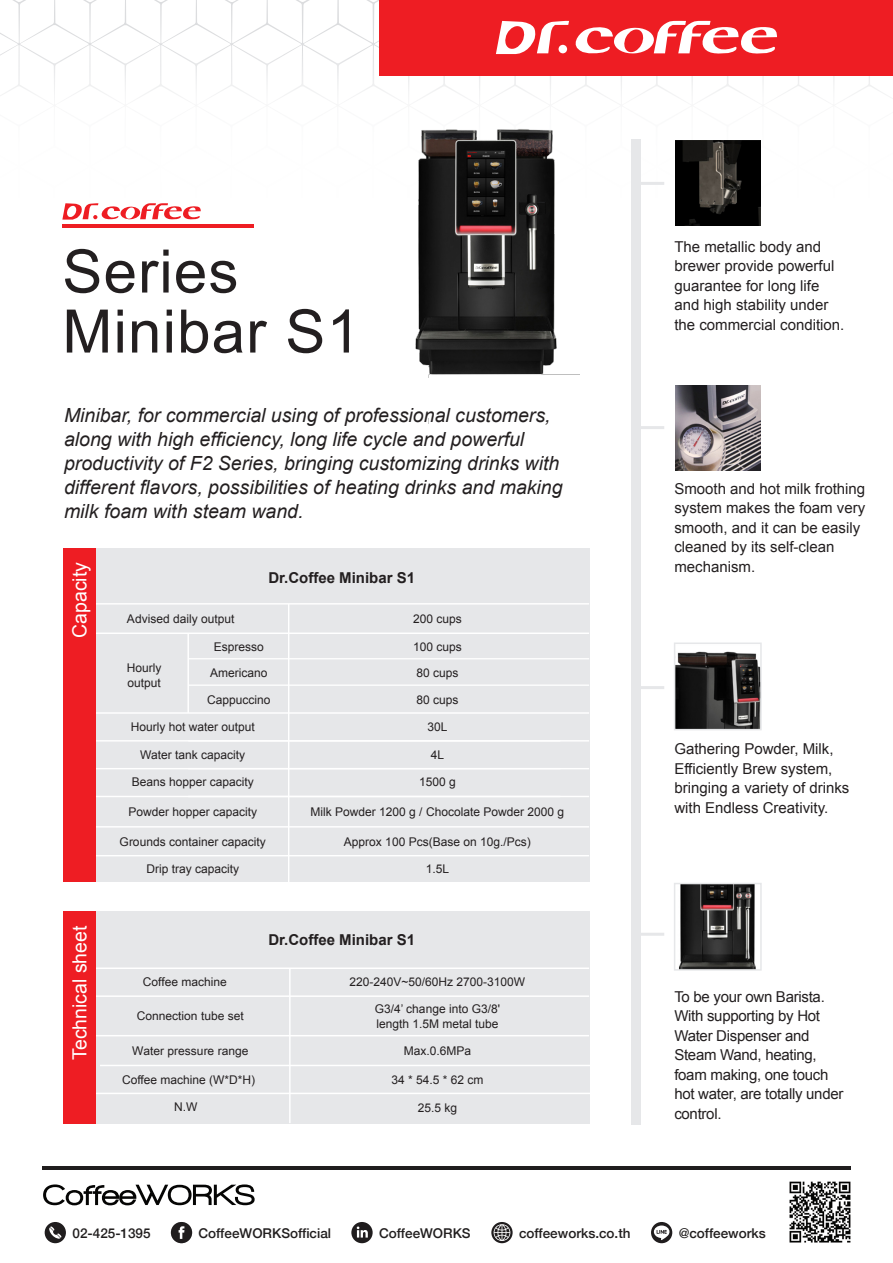
<style>
.page{position:relative;width:893px;height:1263px;background:#fff}
.page>*{position:absolute;margin:0;border:0;box-sizing:border-box;transform-origin:0 0}
.t1{font:60px/60px "Arial";letter-spacing:.02em;color:#231f20}
.t2{font:italic 19.5px/24px "Arial";color:#231f20}
.t3{font:19.5px "Arial";color:#fff}
.t4{font:15px/19.5px "Arial";color:#231f20}
.t5{font:15px/19.5px "Arial";letter-spacing:-.02em;color:#231f20}
.t6{font:700 15px "Arial";color:#231f20}
.t7{font:500 13.5px "Helvetica Neue";color:#211e1e}
.t8{font:12px/15px "Arial";color:#231f20}
.t9{font:12px "Arial Unicode MS";color:#231f20}
</style>
<div class="page">
<div style="left:96px;top:548px;width:493px;height:334px;background:#e6e7e9"></div>
<hr style="left:288px;top:604px;width:1px;height:281px;background:#fff">
<hr style="left:96px;top:603px;width:493px;height:1px;background:#fff">
<hr style="left:96px;top:632px;width:493px;height:2px;background:#fff">
<hr style="left:188px;top:658px;width:401px;height:1px;background:#fff">
<hr style="left:188px;top:684px;width:401px;height:2px;background:#fff">
<hr style="left:96px;top:712px;width:493px;height:2px;background:#fff">
<hr style="left:96px;top:740px;width:493px;height:1px;background:#fff">
<hr style="left:96px;top:768px;width:493px;height:1px;background:#fff">
<hr style="left:96px;top:796px;width:493px;height:1px;background:#fff">
<div style="left:96px;top:911px;width:493px;height:212px;background:#e6e7e9"></div>
<hr style="left:289px;top:969px;width:2px;height:154px;background:#fff">
<hr style="left:96px;top:967px;width:493px;height:2px;background:#fff">
<hr style="left:96px;top:995px;width:493px;height:2px;background:#fff">
<hr style="left:96px;top:1035px;width:493px;height:1px;background:#fff">
<hr style="left:100px;top:1065px;width:504px;height:1px;background:#fff">
<hr style="left:96px;top:1093px;width:504px;height:1px;background:#fff">
<div style="left:63px;top:911px;width:33px;height:212px;background:#ee1d23"></div>
<div style="left:632px;top:140px;width:9px;height:985px;background:#e6e7e9"></div>
<hr style="left:641px;top:182px;width:23px;height:3px;background:#e6e7e9">
<hr style="left:641px;top:426px;width:23px;height:3px;background:#e6e7e9">
<hr style="left:641px;top:686px;width:23px;height:3px;background:#e6e7e9">
<hr style="left:641px;top:933px;width:23px;height:3px;background:#e6e7e9">
<div style="left:379px;top:0;width:514px;height:75px;background:#ee1d23"></div>
<svg style="left:496px;top:20px;width:281px;height:35px"></svg>
<hr style="left:62px;top:224px;width:192px;height:3px;background:#ee1d23">
<svg style="left:62px;top:203px;width:139px;height:17px"></svg>
<hr style="left:96px;top:826px;width:493px;height:1px;background:#fff">
<hr style="left:96px;top:855px;width:493px;height:1px;background:#fff">
<img style="left:675px;top:141px;width:85px;height:85px">
<img style="left:675px;top:385px;width:85px;height:85px">
<img style="left:679px;top:886px;width:77px;height:82px">
<div style="left:674px;top:883px;width:88px;height:88px;border:2px solid #e6e7e9"></div>
<img style="left:677px;top:651px;width:82px;height:76px">
<div style="left:674px;top:642px;width:88px;height:88px;border:2px solid #e6e7e9"></div>
<hr style="left:187px;top:633px;width:2px;height:80px;background:#fff">
<div style="left:63px;top:548px;width:33px;height:334px;background:#ee1d23"></div>
<img style="left:415px;top:129px;width:164px;height:294px">
<div style="left:322px;top:378px;width:288px;height:40px;background:#fff"></div>
<svg style="left:43px;top:1184px;width:212px;height:21px"></svg>
<hr style="left:43px;top:1166px;width:808px;height:4px;background:#201d1e">
<img style="left:789px;top:1181px;width:62px;height:62px">
<div style="left:171px;top:1222px;width:21px;height:21px;background:#201d1e;border-radius:50%"></div>
<svg style="left:179px;top:1226px;width:5px;height:13px"></svg>
<svg style="left:351px;top:1222px;width:22px;height:21px"></svg>
<svg style="left:357px;top:1226px;width:11px;height:11px"></svg>
<svg style="left:491px;top:1222px;width:22px;height:21px"></svg>
<svg style="left:494px;top:1224px;width:16px;height:17px"></svg>
<div style="left:45px;top:1222px;width:21px;height:21px;background:#201d1e;border-radius:50%"></div>
<svg style="left:49px;top:1226px;width:13px;height:13px"></svg>
<div style="left:651px;top:1222px;width:21px;height:21px;background:#201d1e;border-radius:50%"></div>
<svg style="left:654px;top:1225px;width:15px;height:15px"></svg>
<h1 class="t1" style="left:62px;top:242px;width:299px">Series<br>Minibar S1</h1>
<p class="t4" style="left:674px;top:237px;width:172px">The metallic body and brewer provide powerful guarantee for long life and high stability under the commercial condition.</p>
<p class="t2" style="left:64px;top:404px;width:500px">Minibar, for commercial using of professional customers, along with high efficiency, long life cycle and powerful productivity of F2 Series, bringing customizing drinks with different flavors, possibilities of heating drinks and making milk foam with steam wand.</p>
<h2 class="t3" style="left:67px;top:638px;width:77px;rotate:-90deg">Capacity</h2>
<h2 class="t3" style="left:67px;top:1060px;width:136px;rotate:-90deg">Technical sheet</h2>
<p class="t6" style="left:268px;top:568px;width:148px">Dr.Coffee Minibar S1</p>
<p class="t8" style="left:127px;top:612px;width:109px">Advised daily output</p>
<p class="t8" style="left:214px;top:639px;width:52px">Espresso</p>
<p class="t8" style="left:127px;top:660px;width:36px">Hourly output</p>
<p class="t8" style="left:210px;top:665px;width:59px">Americano</p>
<p class="t8" style="left:207px;top:692px;width:65px">Cappuccino</p>
<p class="t8" style="left:413px;top:612px;width:50px">200 cups</p>
<p class="t8" style="left:413px;top:634px;width:50px;line-height:25.7px">100 cups<br>80 cups</p>
<p class="t8" style="left:416px;top:692px;width:44px">80 cups</p>
<p class="t8" style="left:131px;top:719px;width:126px">Hourly hot water output</p>
<p class="t8" style="left:428px;top:719px;width:22px">30L</p>
<p class="t8" style="left:140px;top:747px;width:106px">Water tank capacity</p>
<p class="t8" style="left:431px;top:747px;width:15px">4L</p>
<p class="t8" style="left:132px;top:775px;width:124px">Beans hopper capacity</p>
<p class="t8" style="left:419px;top:775px;width:38px">1500 g</p>
<p class="t8" style="left:128px;top:805px;width:130px">Powder hopper capacity</p>
<p class="t8" style="left:311px;top:805px;width:255px">Milk Powder 1200 g / Chocolate Powder 2000 g</p>
<p class="t8" style="left:120px;top:834px;width:148px">Grounds container capacity</p>
<p class="t8" style="left:146px;top:861px;width:94px">Drip tray capacity</p>
<p class="t8" style="left:344px;top:834px;width:188px">Approx 100 Pcs(Base on 10g./Pcs)</p>
<p class="t8" style="left:426px;top:861px;width:25px">1.5L</p>
<p class="t9" style="left:143px;top:973px;width:86px">Coffee machine</p>
<p class="t9" style="left:137px;top:1007px;width:108px">Connection tube set</p>
<p class="t9" style="left:132px;top:1042px;width:118px">Water pressure range</p>
<p class="t8" style="left:122px;top:1073px;width:135px">Coffee machine (W*D*H)</p>
<p class="t8" style="left:174px;top:1100px;width:25px">N.W</p>
<p class="t6" style="left:268px;top:930px;width:148px">Dr.Coffee Minibar S1</p>
<p class="t8" style="left:349px;top:974px;width:177px">220-240V~50/60Hz 2700-3100W</p>
<p class="t8" style="left:375px;top:1002px;width:127px">G3/4’ change into G3/8' length 1.5M metal tube</p>
<p class="t8" style="left:404px;top:1043px;width:69px">Max.0.6MPa</p>
<p class="t8" style="left:391px;top:1073px;width:94px">34 * 54.5 * 62 cm</p>
<p class="t8" style="left:418px;top:1101px;width:41px">25.5 kg</p>
<p class="t4" style="left:674px;top:479px;width:192px">Smooth and hot milk frothing system makes the foam very smooth, and it can be easily cleaned by its self-clean mechanism.</p>
<p class="t4" style="left:674px;top:739px;width:177px">Gathering Powder, Milk,<br>Efficiently Brew system, bringing a variety of drinks with Endless Creativity.</p>
<p class="t5" style="left:674px;top:987px;width:171px">To be your own Barista.<br>With supporting by Hot<br>Water Dispenser and<br>Steam Wand, heating, foam making, one touch hot water, are totally under control.</p>
<p class="t7" style="left:73px;top:1222px;width:80px">02-425-1395</p>
<p class="t7" style="left:199px;top:1222px;width:134px">CoffeeWORKSofficial</p>
<p class="t7" style="left:379px;top:1222px;width:93px">CoffeeWORKS</p>
<p class="t7" style="left:519px;top:1222px;width:113px">coffeeworks.co.th</p>
<p class="t7" style="left:679px;top:1222px;width:89px">@coffeeworks</p>
</div>
